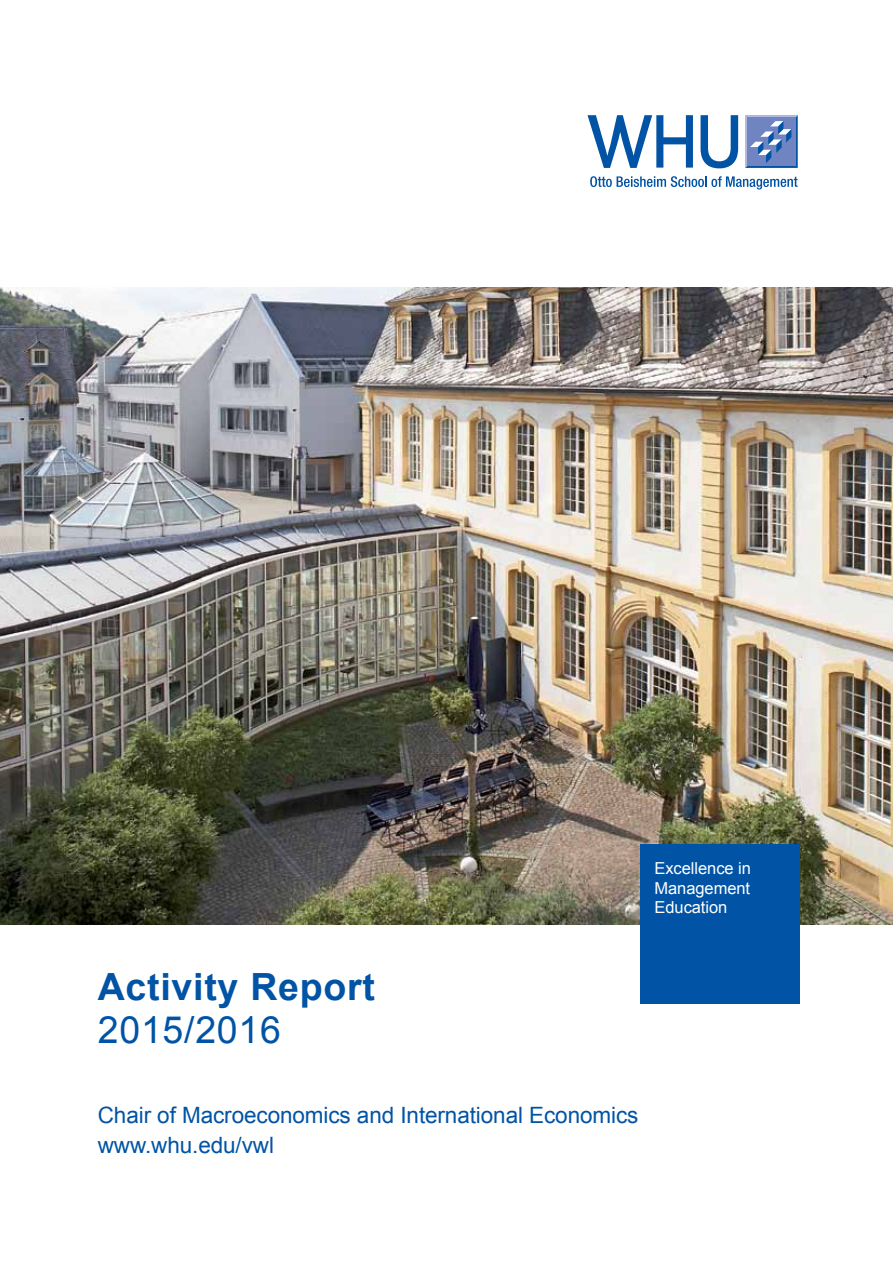
<style>
.page{position:relative;width:893px;height:1263px;background:#fff}
.page>*{position:absolute;margin:0;border:0;box-sizing:border-box;transform-origin:0 0}
.t1{font:700 37.5px "Arial";letter-spacing:.02em;color:#0053a5}
.t2{font:37.5px "Arial";letter-spacing:.02em;color:#0053a5}
.t3{font:22.5px/30px "Arial";letter-spacing:-.005em;color:#0053a5}
.t4{font:16.5px/19.5px "Arial";letter-spacing:-.005em;color:#fff;text-align:justify}
</style>
<div class="page">
<img style="left:0;top:287px;width:893px;height:638px">
<div style="left:640px;top:844px;width:159px;height:160px;background:#0053a5"></div>
<svg style="left:745px;top:115px;width:53px;height:53px;background:#708bc4"></svg>
<svg style="left:590px;top:176px;width:208px;height:13px"></svg>
<svg style="left:587px;top:115px;width:106px;height:53px"></svg>
<svg style="left:700px;top:115px;width:38px;height:53px"></svg>
<h1 class="t1" style="left:98px;top:962px;width:279px">Activity Report</h1>
<h1 class="t2" style="left:98px;top:1005px;width:185px">2015/2016</h1>
<p class="t4" style="left:654px;top:859px;width:98px">Excellence in Management Education</p>
<p class="t3" style="left:98px;top:1100px;width:542px">Chair of Macroeconomics and International Economics www.whu.edu/vwl</p>
</div>
